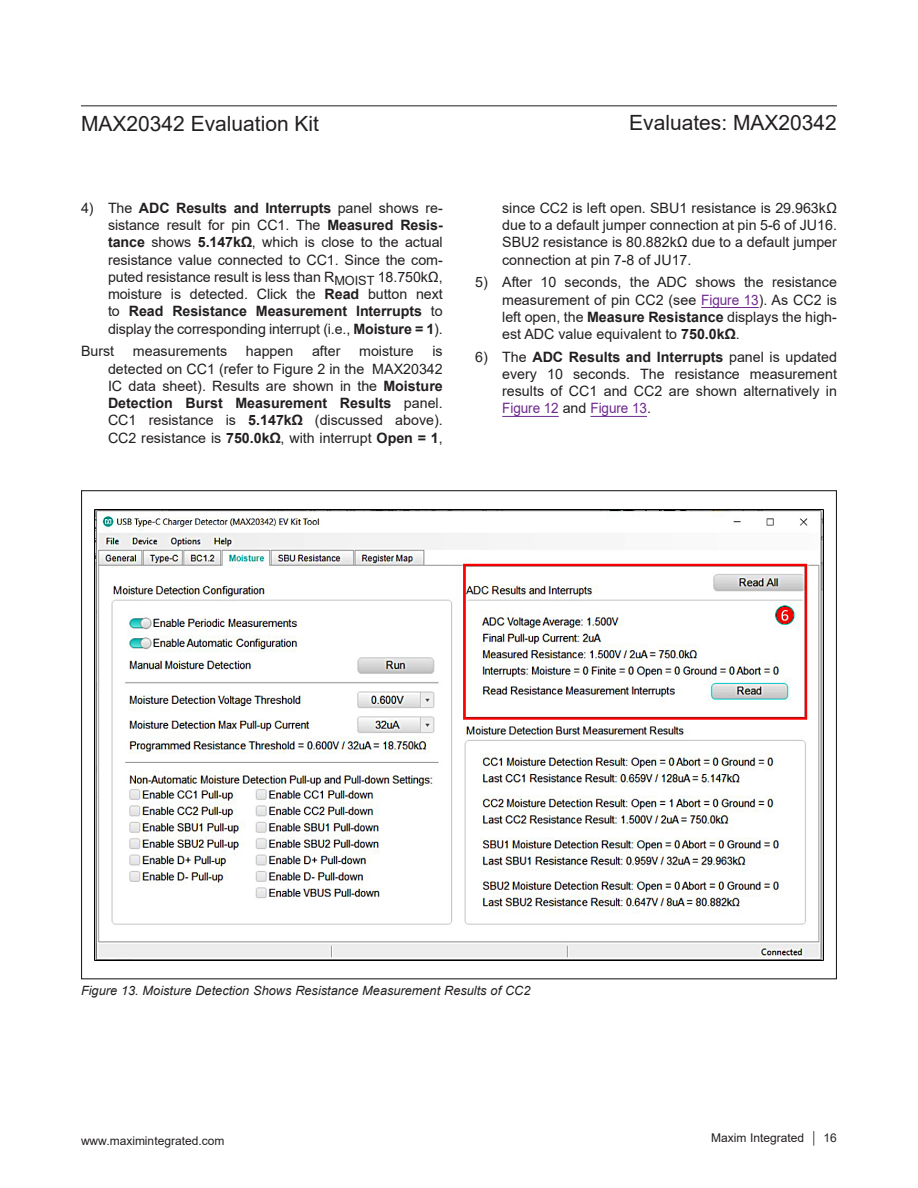
<style>
.page{position:relative;width:918px;height:1188px;background:#fff}
.page>*{position:absolute;margin:0;border:0;box-sizing:border-box;transform-origin:0 0}
.t1{font:21px "Arial";color:#231f20}
.t2{font:14.25px/17.2px "Arial";color:#231f20;text-align:justify}
.Caption_-_Figures{font:italic 12.75px "Arial";color:#231f20}
.t3{font:12px "Arial";color:#231f20}
.s1{font-weight:700}
.s2{color:#6e298d}
</style>
<div class="page">
<hr style="left:81px;top:105px;width:756px;height:1px;background:#231f20">
<hr style="left:701px;top:307px;width:58px;height:1px;background:#6e298d">
<hr style="left:502px;top:416px;width:57px;height:1px;background:#6e298d">
<hr style="left:590px;top:416px;width:57px;height:1px;background:#6e298d">
<img style="left:94px;top:510px;width:730px;height:450px">
<h1 class="t1" style="left:81px;top:109px;width:240px">MAX20342 Evaluation Kit</h1>
<h1 class="t1" style="left:629px;top:108px;width:209px">Evaluates: MAX20342</h1>
<p class="t2" style="left:108px;top:199px;width:336px;text-indent:-27px">4) The <span class="s1">ADC Results and Interrupts</span> panel shows re&shy;sistance result for pin CC1. The <span class="s1">Measured Resis&shy;tance</span> shows <span class="s1">5.147kΩ</span>, which is close to the actual resistance value connected to CC1. Since the com&shy;puted resistance result is less than R<sub>MOIST</sub> 18.750kΩ, moisture is detected. Click the <span class="s1">Read</span> button next to <span class="s1">Read Resistance Measurement Interrupts</span> to display the corresponding interrupt (i.e., <span class="s1">Moisture = 1</span>).</p>
<p class="t2" style="left:81px;top:343px;width:35px">Burst</p>
<p class="t2" style="left:133px;top:343px;width:96px">measurements</p>
<p class="t2" style="left:246px;top:343px;width:49px">happen</p>
<p class="t2" style="left:312px;top:343px;width:30px">after</p>
<p class="t2" style="left:359px;top:343px;width:56px">moisture</p>
<p class="t2" style="left:108px;top:343px;width:336px;text-indent:325px">is detected on CC1 (refer to Figure 2 in the MAX20342<br>IC data sheet). Results are shown in the <span class="s1">Moisture Detection Burst Measurement Results</span> panel.<br>CC1 resistance is <span class="s1">5.147kΩ</span> (discussed above).<br>CC2 resistance is <span class="s1">750.0kΩ</span>, with interrupt <span class="s1">Open = 1</span>,</p>
<p class="t2" style="left:502px;top:199px;width:336px">since CC2 is left open. SBU1 resistance is 29.963kΩ due to a default jumper connection at pin 5-6 of JU16.<br>SBU2 resistance is 80.882kΩ due to a default jumper connection at pin 7-8 of JU17.</p>
<p class="t2" style="left:502px;top:274px;width:336px;text-indent:-27px">5) After 10 seconds, the ADC shows the resistance measurement of pin CC2 (see <span class="s2">Figure 13</span>). As CC2 is left open, the <span class="s1">Measure Resistance</span> displays the high&shy;est ADC value equivalent to <span class="s1">750.0kΩ</span>.</p>
<p class="t2" style="left:502px;top:348px;width:336px;text-indent:-27px">6) The <span class="s1">ADC Results and Interrupts</span> panel is updated every 10 seconds. The resistance measurement results of CC1 and CC2 are shown alternatively in <span class="s2">Figure 12</span> and <span class="s2">Figure 13</span>.</p>
<p class="Caption_-_Figures" style="left:81px;top:983px;width:451px">Figure 13. Moisture Detection Shows Resistance Measurement Results of CC2</p>
<p class="t3" style="left:81px;top:1132px;width:145px">www.maximintegrated.com</p>
<p class="t3" style="left:711px;top:1129px;width:127px">Maxim Integrated │ 16</p>
</div>
